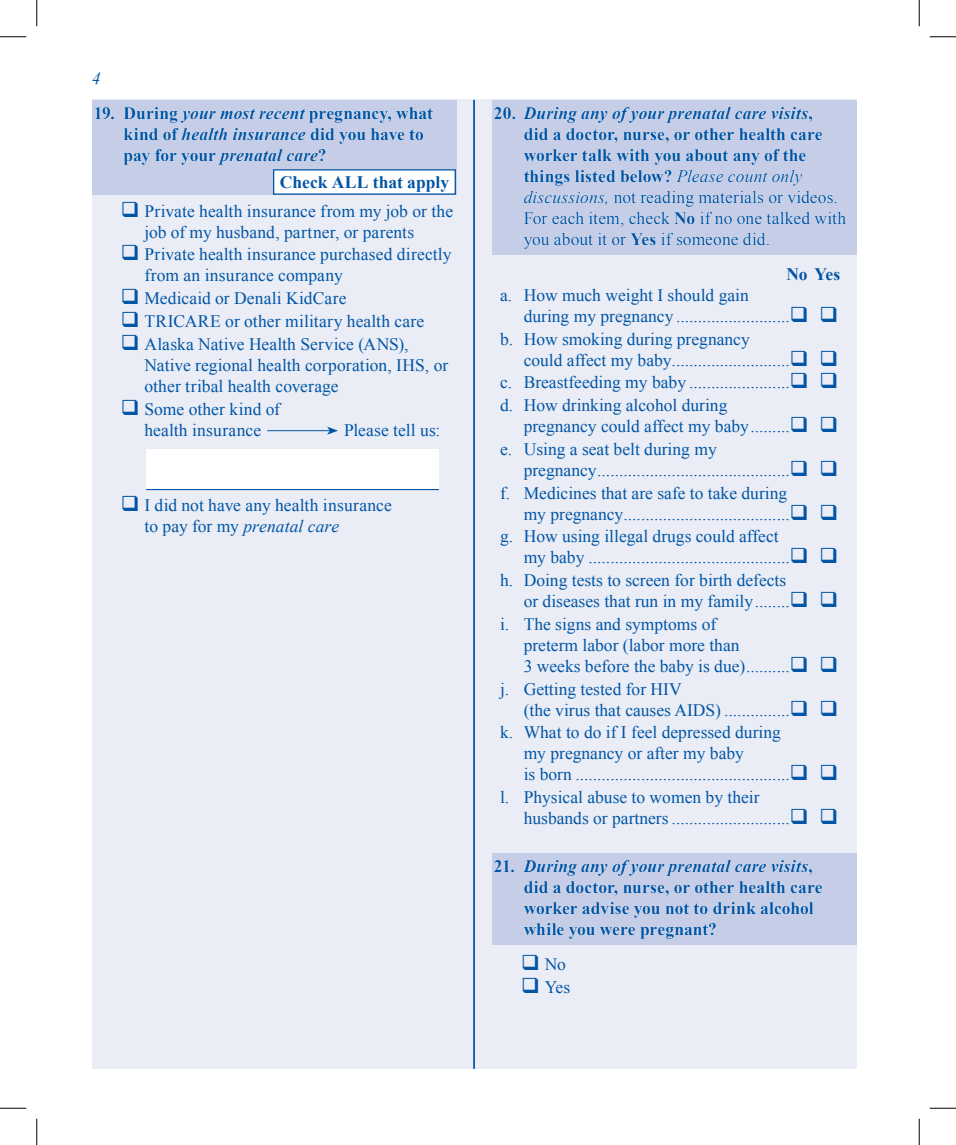
<style>
.page{position:relative;width:956px;height:1145px;background:#fff}
.page>*{position:absolute;margin:0;border:0;box-sizing:border-box;transform-origin:0 0}
.t1{font:17.5px/21px "Times New Roman";color:#0155a5}
.t2{font:700 17.5px/21px "Times New Roman";color:#0155a5}
.t3{font:italic 17.5px "Times New Roman";color:#0155a5}
.s1{font-style:italic}
.s2{font-weight:400;font-style:italic}
.s3{font-weight:400}
</style>
<div class="page">
<div style="left:92px;top:100px;width:764px;height:968px;background:#eaedf6"></div>
<hr style="left:473px;top:100px;width:2px;height:968px;background:#0155a5">
<div style="left:92px;top:100px;width:364px;height:94px;background:#c6cde7"></div>
<hr style="left:146px;top:489px;width:293px;height:1px;background:#0155a5">
<div style="left:146px;top:449px;width:292px;height:40px;background:#fff"></div>
<hr style="left:267px;top:430px;width:63px;height:1px;background:#0155a5">
<svg style="left:327px;top:426px;width:11px;height:9px"></svg>
<div style="left:273px;top:170px;width:182px;height:24px;background:#fff"></div>
<div style="left:273px;top:169px;width:183px;height:26px;border:1px solid #0155a5"></div>
<div style="left:492px;top:100px;width:364px;height:154px;background:#c6cde7"></div>
<div style="left:492px;top:853px;width:364px;height:92px;background:#c6cde7"></div>
<svg style="left:0;top:36px;width:26px;height:1px"></svg>
<svg style="left:929px;top:36px;width:27px;height:1px"></svg>
<svg style="left:0;top:1107px;width:26px;height:1px"></svg>
<svg style="left:929px;top:1107px;width:27px;height:1px"></svg>
<svg style="left:36px;top:0;width:1px;height:26px"></svg>
<svg style="left:36px;top:1118px;width:1px;height:26px"></svg>
<svg style="left:918px;top:0;width:1px;height:26px"></svg>
<svg style="left:918px;top:1118px;width:1px;height:26px"></svg>
<p class="t3" style="left:92px;top:66px;width:10px">4</p>
<p class="t2" style="left:123px;top:102px;width:311px;text-indent:-30px">19. During <span class="s1">your most recent</span> pregnancy, what kind of <span class="s1">health insurance</span> did you have to pay for your <span class="s1">prenatal care</span>?</p>
<p class="t2" style="left:280px;top:171px;width:171px">Check ALL that apply</p>
<p class="t1" style="left:144px;top:200px;width:310px">Private health insurance from my job or the job of my husband, partner, or parents</p>
<p class="t1" style="left:144px;top:243px;width:308px">Private health insurance purchased directly from an insurance company</p>
<p class="t1" style="left:144px;top:286px;width:281px;line-height:22.8px">Medicaid or Denali KidCare<br>TRICARE or other military health care<br>Alaska Native Health Service (ANS),</p>
<p class="t1" style="left:144px;top:354px;width:305px">Native regional health corporation, IHS, or other tribal health coverage</p>
<p class="t1" style="left:144px;top:397px;width:137px">Some other kind of health insurance</p>
<p class="t1" style="left:344px;top:418px;width:98px">Please tell us:</p>
<p class="t1" style="left:144px;top:494px;width:249px">I did not have any health insurance to pay for my <span class="s1">prenatal care</span></p>
<p class="t2" style="left:523px;top:102px;width:324px;text-indent:-30px">20. <span class="s1">During any of your prenatal care visits</span>,<br>did a doctor, nurse, or other health care worker talk with you about any of the things listed below? <span class="s2">Please count only discussions,</span> <span class="s3">not reading materials or videos.<br>For each item, check</span> No <span class="s3">if no one talked with you about it or</span> Yes <span class="s3">if someone did.</span></p>
<p class="t2" style="left:786px;top:263px;width:56px">No Yes</p>
<p class="t1" style="left:523px;top:284px;width:312px;text-indent:-24px">a. How much weight I should gain<br>during my pregnancy ..........................❑ ❑</p>
<p class="t1" style="left:523px;top:327px;width:312px;text-indent:-24px">b. How smoking during pregnancy<br>could affect my baby...........................❑ ❑</p>
<p class="t1" style="left:500px;top:370px;width:336px;line-height:22.8px">c. Breastfeeding my baby .......................❑ ❑ d. How drinking alcohol during</p>
<p class="t1" style="left:500px;top:414px;width:336px;line-height:22.8px;text-indent:24px">pregnancy could affect my baby.........❑ ❑ e. Using a seat belt during my</p>
<p class="t1" style="left:500px;top:458px;width:336px;line-height:22.8px;text-indent:24px">pregnancy............................................❑ ❑ f. Medicines that are safe to take during</p>
<p class="t1" style="left:500px;top:502px;width:336px;line-height:22.8px;text-indent:24px">my pregnancy......................................❑ ❑ g. How using illegal drugs could affect</p>
<p class="t1" style="left:500px;top:545px;width:336px;line-height:22.8px;text-indent:24px">my baby ..............................................❑ ❑ h. Doing tests to screen for birth defects</p>
<p class="t1" style="left:500px;top:589px;width:336px;line-height:22.8px;text-indent:24px">or diseases that run in my family........❑ ❑ i. The signs and symptoms of</p>
<p class="t1" style="left:523px;top:634px;width:312px">preterm labor (labor more than<br>3 weeks before the baby is due)..........❑ ❑</p>
<p class="t1" style="left:523px;top:677px;width:312px;text-indent:-24px">j. Getting tested for HIV<br>(the virus that causes AIDS) ...............❑ ❑</p>
<p class="t1" style="left:523px;top:721px;width:312px;text-indent:-24px">k. What to do if I feel depressed during<br>my pregnancy or after my baby<br>is born .................................................❑ ❑</p>
<p class="t1" style="left:523px;top:786px;width:312px;text-indent:-24px">l. Physical abuse to women by their<br>husbands or partners ...........................❑ ❑</p>
<p class="t2" style="left:523px;top:855px;width:300px;text-indent:-30px">21. <span class="s1">During any of your prenatal care visits</span>, did a doctor, nurse, or other health care worker advise you not to drink alcohol while you were pregnant?</p>
<p class="t1" style="left:544px;top:952px;width:27px;line-height:22.8px">No<br>Yes</p>
</div>
